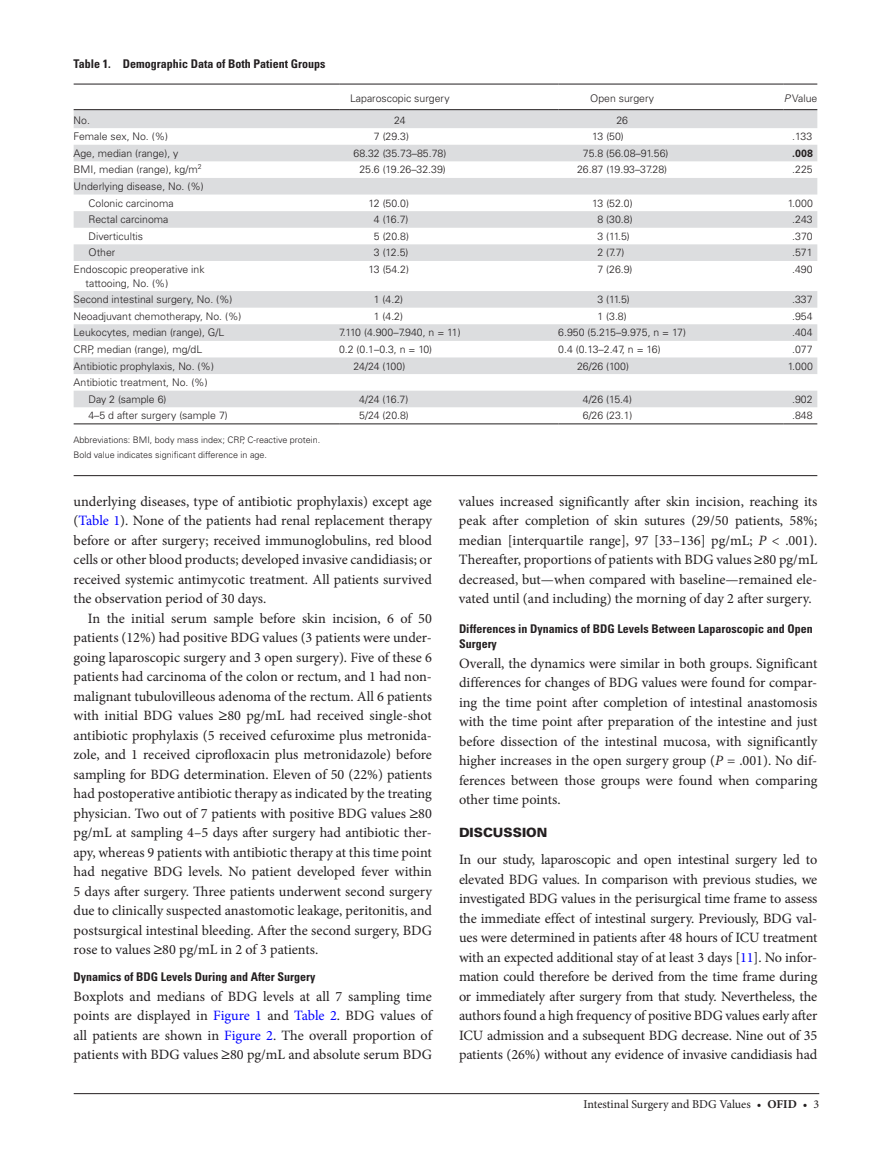
<style>
.page{position:relative;width:891px;height:1174px;background:#fff}
.page>*{position:absolute;margin:0;border:0;box-sizing:border-box;transform-origin:0 0}
.t1{font:14.25px/19.5px "Minion Pro";color:#231f20;text-align:justify}
.t2{font:900 12.75px "Univers LT Std";color:#231f20}
.t3{font:700 condensed 12px/15px "Univers LT Std";color:#231f20}
.t4{font:12px "Minion Pro";letter-spacing:-.005em;color:#231f20}
.t5{font:300 10.5px/16.6px "Univers LT Std";color:#231f20}
.t6{font:700 10.5px "Univers LT Std";color:#231f20}
.t7{font:300 9px/15px "Univers LT Std";color:#231f20}
.s1{font-style:italic}
.s2{color:#00f}
.s3{font-family:"Gandhari Unicode"}
.s4{font-weight:700}
</style>
<div class="page">
<hr style="left:74px;top:1093px;width:745px;height:1px;background:#231f20">
<hr style="left:74px;top:475px;width:743px;height:1px;background:#231f20">
<div style="left:74px;top:110px;width:743px;height:18px;background:#dcdddf"></div>
<svg style="left:74px;top:145px;width:743px;height:262px"></svg>
<hr style="left:74px;top:84px;width:265px;height:1px;background:#231f20">
<hr style="left:74px;top:109px;width:265px;height:1px;background:#231f20">
<hr style="left:339px;top:84px;width:219px;height:1px;background:#231f20">
<hr style="left:339px;top:109px;width:219px;height:1px;background:#231f20">
<hr style="left:558px;top:84px;width:226px;height:1px;background:#231f20">
<hr style="left:558px;top:109px;width:226px;height:1px;background:#231f20">
<hr style="left:784px;top:84px;width:33px;height:1px;background:#231f20">
<hr style="left:784px;top:109px;width:33px;height:1px;background:#231f20">
<hr style="left:74px;top:424px;width:265px;height:1px;background:#231f20">
<hr style="left:339px;top:424px;width:219px;height:1px;background:#231f20">
<hr style="left:558px;top:424px;width:226px;height:1px;background:#231f20">
<hr style="left:784px;top:424px;width:33px;height:1px;background:#231f20">
<p class="t3" style="left:74px;top:56px;width:253px">Table 1. Demographic Data of Both Patient Groups</p>
<p class="t5" style="left:350px;top:90px;width:101px">Laparoscopic surgery</p>
<p class="t5" style="left:590px;top:90px;width:66px">Open surgery</p>
<p class="t5" style="left:784px;top:90px;width:35px"><span class="s1">P</span> Value</p>
<p class="t5" style="left:74px;top:112px;width:18px">No.</p>
<p class="t5" style="left:394px;top:112px;width:13px">24</p>
<p class="t5" style="left:616px;top:112px;width:13px">26</p>
<p class="t5" style="left:74px;top:128px;width:96px">Female sex, No. (%)</p>
<p class="t5" style="left:374px;top:128px;width:37px">7 (29.3)</p>
<p class="t5" style="left:592px;top:128px;width:33px">13 (50)</p>
<p class="t5" style="left:792px;top:128px;width:21px">.133</p>
<p class="t5" style="left:74px;top:145px;width:106px">Age, median (range), y</p>
<p class="t5" style="left:354px;top:145px;width:94px">68.32 (35.73–85.78)</p>
<p class="t5" style="left:583px;top:145px;width:87px">75.8 (56.08–91.56)</p>
<p class="t6" style="left:792px;top:147px;width:22px">.008</p>
<p class="t5" style="left:74px;top:161px;width:129px">BMI, median (range), kg/m<sup>2</sup></p>
<p class="t5" style="left:359px;top:161px;width:88px">25.6 (19.26–32.39)</p>
<p class="t5" style="left:577px;top:161px;width:92px">26.87 (19.93–37.28)</p>
<p class="t5" style="left:792px;top:161px;width:22px">.225</p>
<p class="t5" style="left:89px;top:178px;width:117px;text-indent:-15px">Underlying disease, No. (%)<br>Colonic carcinoma</p>
<p class="t5" style="left:369px;top:195px;width:42px">12 (50.0)</p>
<p class="t5" style="left:592px;top:195px;width:42px">13 (52.0)</p>
<p class="t5" style="left:788px;top:195px;width:27px">1.000</p>
<p class="t5" style="left:89px;top:211px;width:81px">Rectal carcinoma</p>
<p class="t5" style="left:374px;top:211px;width:36px">4 (16.7)</p>
<p class="t5" style="left:598px;top:211px;width:37px">8 (30.8)</p>
<p class="t5" style="left:792px;top:211px;width:22px">.243</p>
<p class="t5" style="left:89px;top:228px;width:56px">Diverticultis</p>
<p class="t5" style="left:374px;top:228px;width:37px">5 (20.8)</p>
<p class="t5" style="left:598px;top:228px;width:34px">3 (11.5)</p>
<p class="t5" style="left:792px;top:228px;width:22px">.370</p>
<p class="t5" style="left:89px;top:244px;width:28px">Other</p>
<p class="t5" style="left:374px;top:244px;width:36px">3 (12.5)</p>
<p class="t5" style="left:598px;top:244px;width:28px">2 (7.7)</p>
<p class="t5" style="left:792px;top:244px;width:22px">.571</p>
<p class="t5" style="left:86px;top:263px;width:121px;line-height:13.5px;text-indent:-12px">Endoscopic preoperative ink tattooing, No. (%)</p>
<p class="t5" style="left:369px;top:261px;width:42px">13 (54.2)</p>
<p class="t5" style="left:598px;top:261px;width:37px">7 (26.9)</p>
<p class="t5" style="left:792px;top:261px;width:22px">.490</p>
<p class="t5" style="left:74px;top:291px;width:160px">Second intestinal surgery, No. (%)</p>
<p class="t5" style="left:374px;top:291px;width:31px">1 (4.2)</p>
<p class="t5" style="left:598px;top:291px;width:34px">3 (11.5)</p>
<p class="t5" style="left:792px;top:291px;width:22px">.337</p>
<p class="t5" style="left:74px;top:308px;width:169px">Neoadjuvant chemotherapy, No. (%)</p>
<p class="t5" style="left:374px;top:308px;width:31px">1 (4.2)</p>
<p class="t5" style="left:598px;top:308px;width:31px">1 (3.8)</p>
<p class="t5" style="left:792px;top:308px;width:22px">.954</p>
<p class="t5" style="left:74px;top:324px;width:152px">Leukocytes, median (range), G/L</p>
<p class="t5" style="left:339px;top:324px;width:123px">7.110 (4.900–7.940, n = 11)</p>
<p class="t5" style="left:558px;top:324px;width:129px">6.950 (5.215–9.975, n = 17)</p>
<p class="t5" style="left:792px;top:324px;width:22px">.404</p>
<p class="t5" style="left:74px;top:341px;width:130px">CRP, median (range), mg/dL</p>
<p class="t5" style="left:339px;top:341px;width:95px">0.2 (0.1–0.3, n = 10)</p>
<p class="t5" style="left:558px;top:341px;width:104px">0.4 (0.13–2.47, n = 16)</p>
<p class="t5" style="left:792px;top:341px;width:22px">.077</p>
<p class="t5" style="left:74px;top:358px;width:142px">Antibiotic prophylaxis, No. (%)</p>
<p class="t5" style="left:353px;top:358px;width:53px">24/24 (100)</p>
<p class="t5" style="left:577px;top:358px;width:53px">26/26 (100)</p>
<p class="t5" style="left:788px;top:358px;width:27px">1.000</p>
<p class="t5" style="left:88px;top:374px;width:121px;text-indent:-15px">Antibiotic treatment, No. (%)<br>Day 2 (sample 6)</p>
<p class="t5" style="left:359px;top:391px;width:51px">4/24 (16.7)</p>
<p class="t5" style="left:583px;top:391px;width:51px">4/26 (15.4)</p>
<p class="t5" style="left:792px;top:391px;width:22px">.902</p>
<p class="t5" style="left:88px;top:407px;width:141px">4–5 d after surgery (sample 7)</p>
<p class="t5" style="left:359px;top:407px;width:51px">5/24 (20.8)</p>
<p class="t5" style="left:583px;top:407px;width:51px">6/26 (23.1)</p>
<p class="t5" style="left:792px;top:407px;width:22px">.848</p>
<p class="t7" style="left:74px;top:432px;width:248px">Abbreviations: BMI, body mass index; CRP, C-reactive protein.<br>Bold value indicates significant difference in age.</p>
<p class="t1" style="left:74px;top:492px;width:360px">underlying diseases, type of antibiotic prophylaxis) except age (<span class="s2">Table 1</span>). None of the patients had renal replacement therapy before or after surgery; received immunoglobulins, red blood cells or other blood products; developed invasive candidiasis; or received systemic antimycotic treatment. All patients survived the observation period of 30 days.</p>
<p class="t1" style="left:74px;top:609px;width:360px;text-indent:14px">In the initial serum sample before skin incision, 6 of 50 patients (12%) had positive BDG values (3 patients were under&shy;going laparoscopic surgery and 3 open surgery). Five of these 6 patients had carcinoma of the colon or rectum, and 1 had non&shy;malignant tubulovilleous adenoma of the rectum. All 6 patients with initial BDG values <span class="s3">≥</span>80 pg/mL had received single-shot antibiotic prophylaxis (5 received cefuroxime plus metronida&shy;zole, and 1 received ciprofloxacin plus metronidazole) before sampling for BDG determination. Eleven of 50 (22%) patients had postoperative antibiotic therapy as indicated by the treating physician. Two out of 7 patients with positive BDG values <span class="s3">≥</span>80 pg/mL at sampling 4–5 days after surgery had antibiotic ther&shy;apy, whereas 9 patients with antibiotic therapy at this time point had negative BDG levels. No patient developed fever within 5 days after surgery. Three patients underwent second surgery due to clinically suspected anastomotic leakage, peritonitis, and postsurgical intestinal bleeding. After the second surgery, BDG rose to values <span class="s3">≥</span>80 pg/mL in 2 of 3 patients.</p>
<p class="t3" style="left:74px;top:970px;width:243px">Dynamics of BDG Levels During and After Surgery</p>
<p class="t1" style="left:74px;top:987px;width:360px">Boxplots and medians of BDG levels at all 7 sampling time points are displayed in <span class="s2">Figure 1</span> and <span class="s2">Table 2</span>. BDG values of all patients are shown in <span class="s2">Figure 2</span>. The overall proportion of patients with BDG values <span class="s3">≥</span>80 pg/mL and absolute serum BDG</p>
<p class="t1" style="left:459px;top:492px;width:360px">values increased significantly after skin incision, reaching its peak after completion of skin sutures (29/50 patients, 58%; median [interquartile range], 97 [33–136] pg/mL; <span class="s1">P</span> &lt; .001).<br>Thereafter, proportions of patients with BDG values <span class="s3">≥</span>80 pg/mL decreased, but—when compared with baseline—remained ele&shy;vated until (and including) the morning of day 2 after surgery.</p>
<p class="t3" style="left:459px;top:622px;width:355px">Differences in Dynamics of BDG Levels Between Laparoscopic and Open<br>Surgery</p>
<p class="t1" style="left:459px;top:654px;width:360px">Overall, the dynamics were similar in both groups. Significant differences for changes of BDG values were found for compar&shy;ing the time point after completion of intestinal anastomosis with the time point after preparation of the intestine and just before dissection of the intestinal mucosa, with significantly higher increases in the open surgery group (<span class="s1">P</span> = .001). No dif&shy;ferences between those groups were found when comparing other time points.</p>
<p class="t2" style="left:459px;top:825px;width:90px">DISCUSSION</p>
<p class="t1" style="left:459px;top:850px;width:360px">In our study, laparoscopic and open intestinal surgery led to elevated BDG values. In comparison with previous studies, we investigated BDG values in the perisurgical time frame to assess the immediate effect of intestinal surgery. Previously, BDG val&shy;ues were determined in patients after 48 hours of ICU treatment with an expected additional stay of at least 3 days [<span class="s2">11</span>]. No infor&shy;mation could therefore be derived from the time frame during or immediately after surgery from that study. Nevertheless, the authors found a high frequency of positive BDG values early after ICU admission and a subsequent BDG decrease. Nine out of 35 patients (26%) without any evidence of invasive candidiasis had</p>
<p class="t4" style="left:584px;top:1096px;width:237px">Intestinal Surgery and BDG Values • <span class="s4">OFID</span> • 3</p>
</div>
